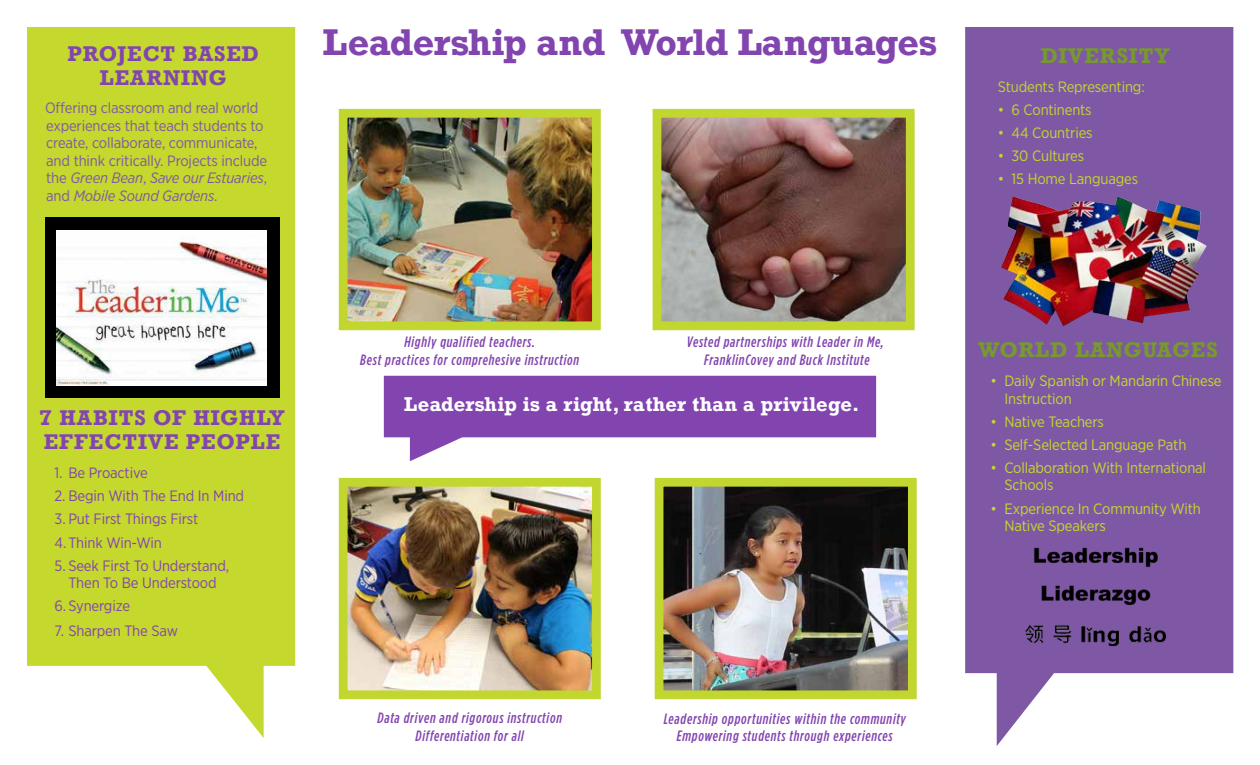
<style>
.page{position:relative;width:1260px;height:765px;background:#fff}
.page>*{position:absolute;margin:0;border:0;box-sizing:border-box;transform-origin:0 0}
.t1{font:700 35px "Rockwell";letter-spacing:-.01em;color:#8245b0}
.t2{font:700 20px/24px "Rockwell";letter-spacing:.05em;color:#8245b0}
.t3{font:700 20px "Rockwell";letter-spacing:.03em;color:#779930}
.t4{font:700 20px "Rockwell";letter-spacing:.05em;color:#779930}
.t5{font:700 18.75px "Rockwell";letter-spacing:.01em;color:#fff}
.t6{font:italic 500 15px/17.5px "Gotham Condensed";letter-spacing:.05em;color:#8245b0;text-align:center}
.t7{font:15px/17.5px "Gotham Narrow";letter-spacing:-.01em;color:#7f58a5}
.t8{font:15px/17.5px "Gotham Narrow";letter-spacing:-.01em;color:#c4d82e}
.t9{font:15px/23.1px "Gotham Narrow";letter-spacing:-.01em;color:#8245b0}
.t10{font:15px "Gotham Narrow";letter-spacing:-.01em;color:#c2d630}
.s1{font-style:italic}
</style>
<div class="page">
<svg style="left:965px;top:27px;width:268px;height:719px;background:#8c66a3"></svg>
<svg style="left:27px;top:27px;width:268px;height:711px;background:#cadb46"></svg>
<img style="left:349px;top:119px;width:242px;height:201px">
<div style="left:339px;top:109px;width:262px;height:221px;border:9px solid #c2d630"></div>
<img style="left:663px;top:119px;width:242px;height:201px">
<div style="left:653px;top:109px;width:262px;height:221px;border:9px solid #c2d630"></div>
<img style="left:349px;top:488px;width:242px;height:201px">
<div style="left:339px;top:478px;width:262px;height:221px;border:9px solid #c2d630"></div>
<img style="left:665px;top:488px;width:242px;height:201px">
<div style="left:655px;top:478px;width:262px;height:221px;border:9px solid #c2d630"></div>
<img style="left:1008px;top:198px;width:8px;height:36px">
<div style="left:45px;top:218px;width:234px;height:180px;background:#000"></div>
<img style="left:56px;top:231px;width:211px;height:154px">
<img style="left:1022px;top:544px;width:148px;height:104px">
<svg style="left:384px;top:376px;width:492px;height:85px;fill:#8245b0"></svg>
<h2 class="t2" style="left:68px;top:41px;width:193px">PROJECT BASED</h2>
<h2 class="t2" style="left:100px;top:65px;width:128px">LEARNING</h2>
<p class="t7" style="left:45px;top:99px;width:224px">Offering classroom and real world experiences that teach students to create, collaborate, communicate, and think critically. Projects include the <span class="s1">Green Bean</span>, <span class="s1">Save our Estuaries</span>, and <span class="s1">Mobile Sound Gardens</span>.</p>
<h1 class="t1" style="left:323px;top:20px;width:616px">Leadership and World Languages</h1>
<h2 class="t4" style="left:1041px;top:43px;width:130px">DIVERSITY</h2>
<p class="t10" style="left:998px;top:77px;width:148px">Students Representing:</p>
<p class="t10" style="left:998px;top:100px;width:95px">• 6 Continents</p>
<p class="t10" style="left:998px;top:123px;width:96px">• 44 Countries</p>
<p class="t10" style="left:998px;top:147px;width:88px">• 30 Cultures</p>
<p class="t10" style="left:998px;top:170px;width:142px">• 15 Home Languages</p>
<h2 class="t2" style="left:39px;top:406px;width:247px">7 HABITS OF HIGHLY<br>EFFECTIVE PEOPLE</h2>
<p class="t9" style="left:55px;top:461px;width:95px">1. Be Proactive</p>
<p class="t9" style="left:55px;top:484px;width:191px">2. Begin With The End In Mind</p>
<p class="t9" style="left:55px;top:507px;width:145px">3. Put First Things First<br>4.Think Win-Win</p>
<p class="t9" style="left:55px;top:556px;width:176px;line-height:17.5px;text-align:center">5. Seek First To Understand,<br>Then To Be Understood</p>
<p class="t9" style="left:55px;top:594px;width:77px">6. Synergize</p>
<p class="t9" style="left:55px;top:619px;width:125px">7. Sharpen The Saw</p>
<p class="t6" style="left:360px;top:333px;width:221px">Highly qualified teachers.<br>Best practices for comprehesive instruction</p>
<p class="t6" style="left:687px;top:333px;width:199px">Vested partnerships with Leader in Me,<br>FranklinCovey and Buck Institute</p>
<p class="t5" style="left:404px;top:392px;width:457px">Leadership is a right, rather than a privilege.</p>
<h2 class="t3" style="left:978px;top:337px;width:241px">WORLD LANGUAGES</h2>
<p class="t8" style="left:1004px;top:372px;width:219px;text-indent:-14px">• Daily Spanish or Mandarin Chinese<br>Instruction</p>
<p class="t8" style="left:991px;top:412px;width:115px">• Native Teachers</p>
<p class="t8" style="left:991px;top:435px;width:197px">• Self-Selected Language Path</p>
<p class="t8" style="left:1004px;top:459px;width:203px;text-indent:-14px">• Collaboration With International<br>Schools</p>
<p class="t8" style="left:1004px;top:499px;width:198px;text-indent:-14px">• Experience In Community With<br>Native Speakers</p>
<p class="t6" style="left:378px;top:709px;width:186px">Data driven and rigorous instruction<br>Differentiation for all</p>
<p class="t6" style="left:664px;top:710px;width:244px">Leadership opportunities within the community<br>Empowering students through experiences</p>
</div>
